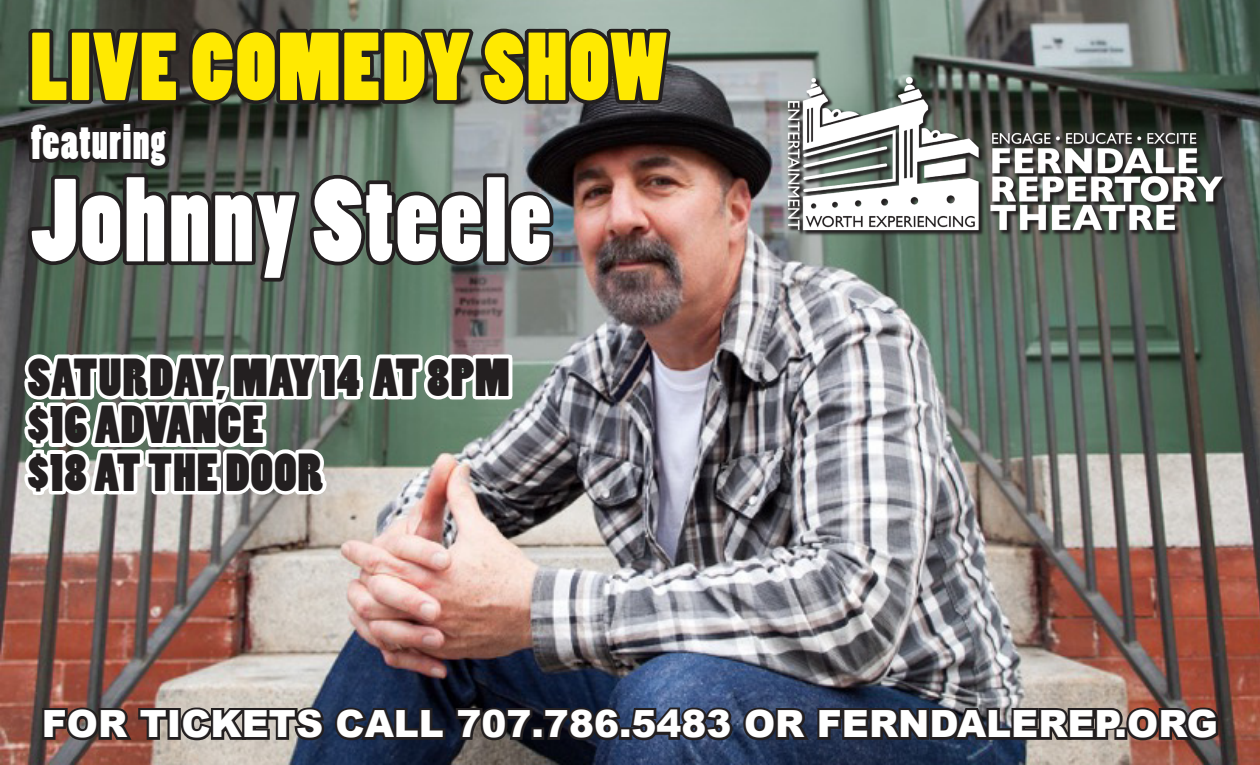
<style>
.page{position:relative;width:1260px;height:765px;background:#fff}
.page>*{position:absolute;margin:0;border:0;box-sizing:border-box;transform-origin:0 0}
.t1{font:110px "Poplar Std";letter-spacing:.025em;color:#fff}
.t2{font:90px "Poplar Std";letter-spacing:.025em;color:#ffe901}
.t3{font:50px/47.5px "Poplar Std";letter-spacing:.025em;color:#231f20}
.t4{font:45px "Poplar Std";letter-spacing:.025em;color:#fff}
.t5{font:900 37.5px "Arial";color:#fff}
</style>
<div class="page">
<img style="left:0;top:0;width:1260px;height:765px">
<img style="left:778px;top:70px;width:454px;height:176px">
<svg style="left:25px;top:25px;width:445px;height:83px;background:#3c403b"></svg>
<svg style="left:477px;top:25px;width:197px;height:83px;background:#4e5150"></svg>
<img style="left:21px;top:116px;width:536px;height:491px">
<svg style="left:40px;top:704px;width:131px;height:40px;background:#573e39"></svg>
<div style="left:167px;top:708px;width:14px;height:32px;border:5px solid #231f20"></div>
<svg style="left:177px;top:700px;width:358px;height:44px;background:#3e3f45"></svg>
<div style="left:531px;top:727px;width:13px;height:13px;border:5px solid #231f20"></div>
<svg style="left:541px;top:700px;width:681px;height:44px;background:#393842"></svg>
<h2 class="t2" style="left:30px;top:17px;width:638px">LIVE COMEDY SHOW</h2>
<p class="t4" style="left:31px;top:118px;width:136px">featuring</p>
<h1 class="t1" style="left:31px;top:160px;width:521px">Johnny Steele</h1>
<h3 class="t3" style="left:28px;top:356px;width:484px">Saturday, May 14 at 8PM $16 ADVANCE<br>$18 AT THE DOOR</h3>
<p class="t5" style="left:42px;top:697px;width:1178px">FOR TICKETS CALL 707.786.5483 OR FERNDALEREP.ORG</p>
</div>
